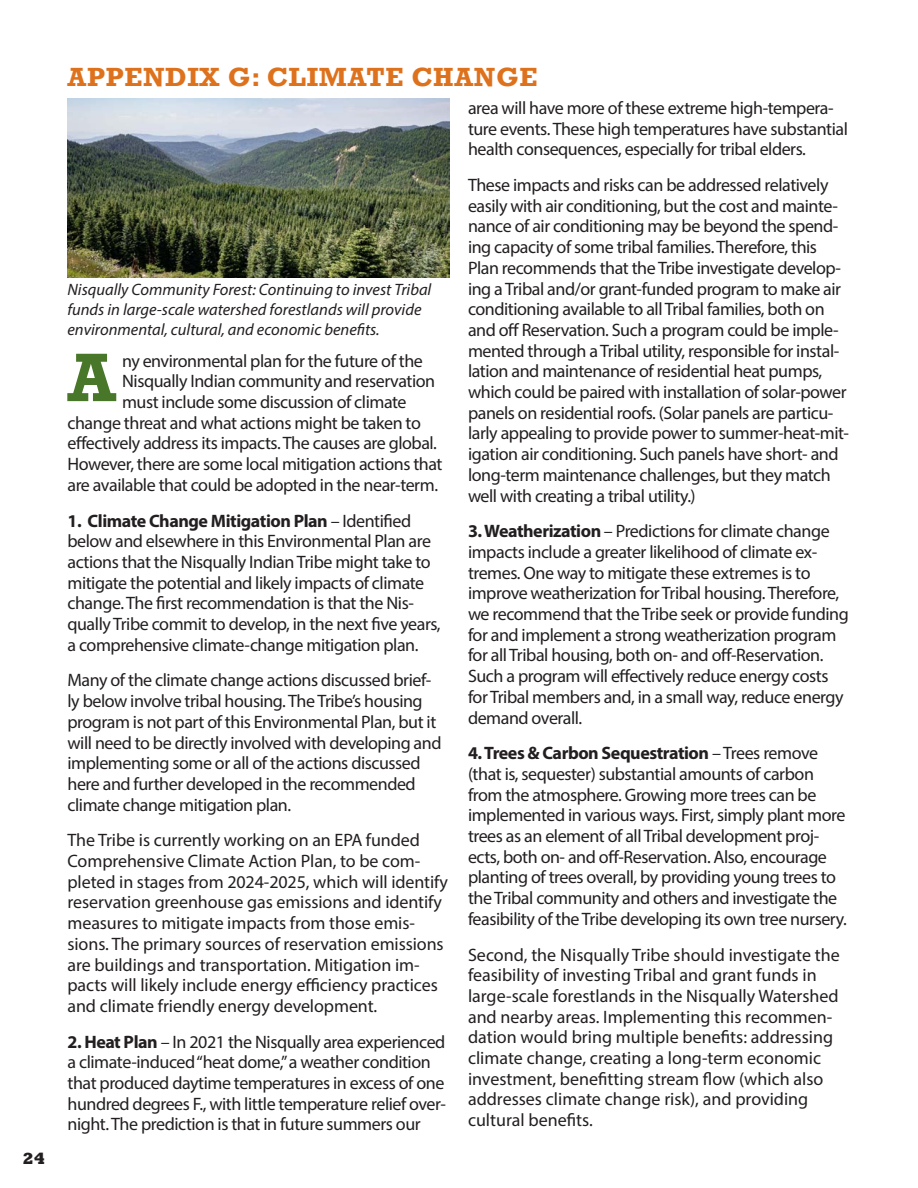
<style>
.page{position:relative;width:918px;height:1188px;background:#fff}
.page>*{position:absolute;margin:0;border:0;box-sizing:border-box;transform-origin:0 0}
.NO_CHILD_HEADLINES_14_14__03{font:700 69.75px "Rockwell";color:#487729}
.NO_CHILD_HEADLINES_14_14__03-2{font:700 27px "Rockwell";letter-spacing:.025em;color:#de711c}
.t1{font:18px/20.7px "Myriad Pro";letter-spacing:-.025em;color:#231f20}
.t2{font:18px/20.7px "Myriad Pro";letter-spacing:-.005em;color:#231f20}
.t3{font:18px/20.7px "Myriad Pro";color:#231f20}
.AVENIR_TEXT{font:italic 16.5px/19.8px "Myriad Pro";color:#231f20}
.AVENIR_TEXT-2{font:800 16.5px "Rockwell";color:#231f20}
.s1{font-weight:700}
</style>
<div class="page">
<img style="left:68px;top:98px;width:382px;height:179px">
<p class="AVENIR_TEXT-2" style="left:22px;top:1149px;width:24px">24</p>
<p class="NO_CHILD_HEADLINES_14_14__03-2" style="left:68px;top:61px;width:472px">APPENDIX G: CLIMATE CHANGE</p>
<p class="t1" style="left:468px;top:97px;width:381px">area will have more of these extreme high-tempera&shy;ture events. These high temperatures have substantial health consequences, especially for tribal elders.</p>
<p class="t1" style="left:468px;top:174px;width:383px">These impacts and risks can be addressed relatively easily with air conditioning, but the cost and mainte&shy;nance of air conditioning may be beyond the spend&shy;ing capacity of some tribal families. Therefore, this Plan recommends that the Tribe investigate develop&shy;ing a Tribal and/or grant-funded program to make air conditioning available to all Tribal families, both on and off Reservation. Such a program could be imple&shy;mented through a Tribal utility, responsible for instal&shy;lation and maintenance of residential heat pumps, which could be paired with installation of solar-power panels on residential roofs. (Solar panels are particu&shy;larly appealing to provide power to summer-heat-mit&shy;igation air conditioning. Such panels have short- and long-term maintenance challenges, but they match well with creating a tribal utility.)</p>
<p class="t1" style="left:468px;top:521px;width:382px"><span class="s1">3. Weatherization</span> – Predictions for climate change impacts include a greater likelihood of climate ex&shy;tremes. One way to mitigate these extremes is to improve weatherization for Tribal housing. Therefore, we recommend that the Tribe seek or provide funding for and implement a strong weatherization program for all Tribal housing, both on- and off-Reservation.<br>Such a program will effectively reduce energy costs for Tribal members and, in a small way, reduce energy demand overall.</p>
<p class="t1" style="left:468px;top:743px;width:380px"><span class="s1">4. Trees &amp; Carbon Sequestration</span> – Trees remove (that is, sequester) substantial amounts of carbon from the atmosphere. Growing more trees can be implemented in various ways. First, simply plant more trees as an element of all Tribal development proj&shy;ects, both on- and off-Reservation. Also, encourage planting of trees overall, by providing young trees to the Tribal community and others and investigate the feasibility of the Tribe developing its own tree nursery.</p>
<p class="t3" style="left:468px;top:944px;width:373px">Second, the Nisqually Tribe should investigate the feasibility of investing Tribal and grant funds in large-scale forestlands in the Nisqually Watershed and nearby areas. Implementing this recommen&shy;dation would bring multiple benefits: addressing climate change, creating a long-term economic investment, benefitting stream flow (which also addresses climate change risk), and providing cultural benefits.</p>
<p class="AVENIR_TEXT" style="left:68px;top:280px;width:365px">Nisqually Community Forest: Continuing to invest Tribal funds in large-scale watershed forestlands will provide environmental, cultural, and economic benefits.</p>
<p class="t1" style="left:122px;top:350px;width:302px">ny environmental plan for the future of the</p>
<p class="t1" style="left:122px;top:371px;width:315px">Nisqually Indian community and reservation</p>
<p class="t1" style="left:122px;top:391px;width:286px">must include some discussion of climate</p>
<p class="t1" style="left:68px;top:412px;width:355px">change threat and what actions might be taken to</p>
<p class="t1" style="left:68px;top:433px;width:371px">effectively address its impacts. The causes are global.</p>
<p class="t1" style="left:68px;top:453px;width:377px">However, there are some local mitigation actions that</p>
<p class="t1" style="left:68px;top:474px;width:372px">are available that could be adopted in the near-term.</p>
<p class="t1" style="left:68px;top:510px;width:375px"><span class="s1">1. Climate Change Mitigation Plan</span> – Identified below and elsewhere in this Environmental Plan are actions that the Nisqually Indian Tribe might take to mitigate the potential and likely impacts of climate change. The first recommendation is that the Nis&shy;qually Tribe commit to develop, in the next five years, a comprehensive climate-change mitigation plan.</p>
<p class="t1" style="left:68px;top:670px;width:376px">Many of the climate change actions discussed brief&shy;ly below involve tribal housing. The Tribe’s housing program is not part of this Environmental Plan, but it will need to be directly involved with developing and implementing some or all of the actions discussed here and further developed in the recommended climate change mitigation plan.</p>
<p class="t2" style="left:68px;top:830px;width:382px">The Tribe is currently working on an EPA funded Comprehensive Climate Action Plan, to be com&shy;pleted in stages from 2024-2025, which will identify reservation greenhouse gas emissions and identify measures to mitigate impacts from those emis&shy;sions. The primary sources of reservation emissions are buildings and transportation. Mitigation im&shy;pacts will likely include energy efficiency practices and climate friendly energy development.</p>
<p class="t1" style="left:68px;top:1031px;width:380px"><span class="s1">2. Heat Plan</span> – In 2021 the Nisqually area experienced a climate-induced “heat dome,” a weather condition that produced daytime temperatures in excess of one hundred degrees F., with little temperature relief over&shy;night. The prediction is that in future summers our</p>
<p class="NO_CHILD_HEADLINES_14_14__03" style="left:68px;top:335px;width:50px">A</p>
</div>
